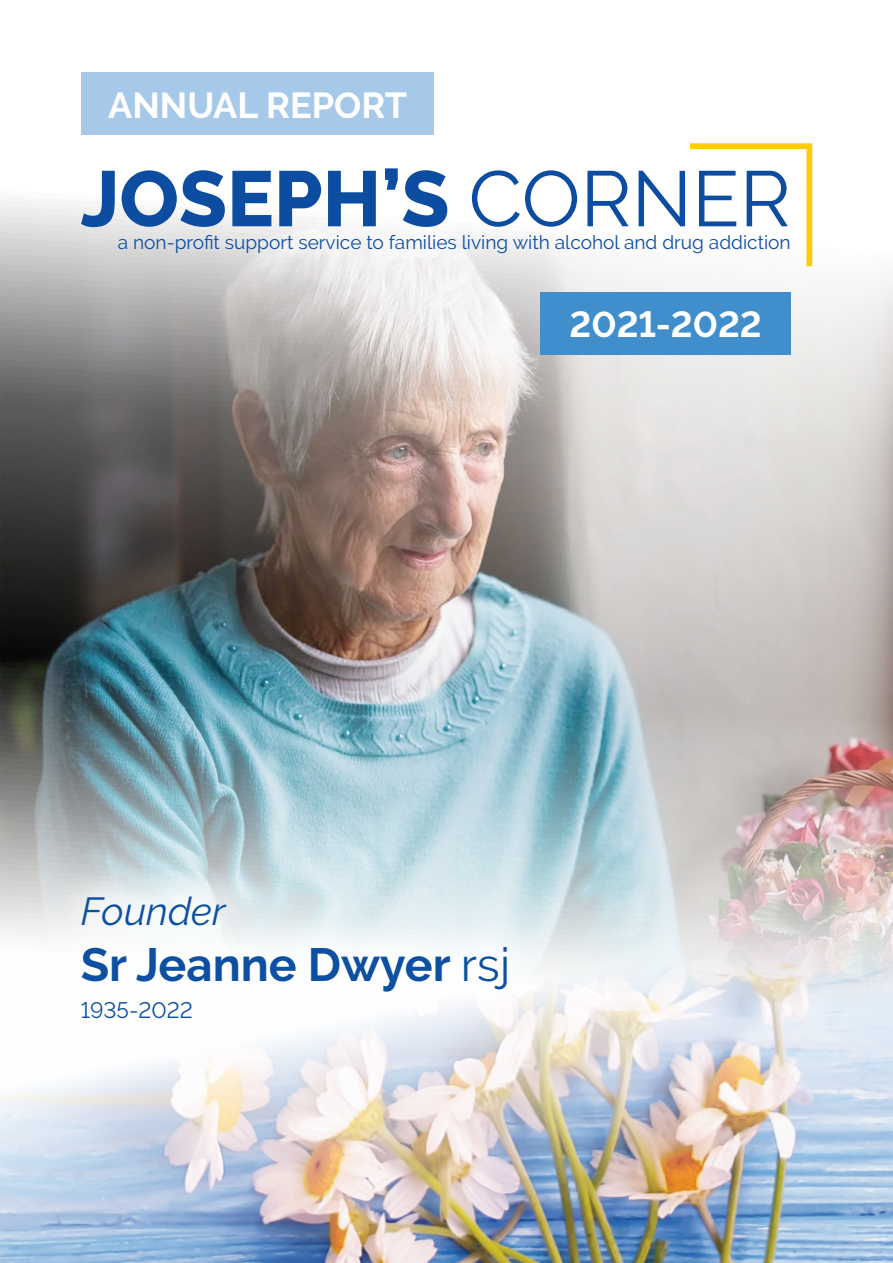
<style>
.page{position:relative;width:893px;height:1263px;background:#fff}
.page>*{position:absolute;margin:0;border:0;box-sizing:border-box;transform-origin:0 0}
.t1{font:800 78.3px "Raleway";color:#0d4da1}
.t2{font:700 46.5px "Raleway";color:#0d50a1}
.t3{font:italic 39px "Raleway";color:#0d50a1}
.t4{font:700 36px "Raleway";color:#fff}
.t5{font:22.35px "Raleway";color:#0d50a1}
.t6{font:19.05px "Raleway";color:#0d4da1}
.s1{font-weight:400}
</style>
<div class="page">
<img style="left:0;top:200px;width:893px;height:511px">
<img style="left:0;top:711px;width:893px;height:552px">
<div style="left:81px;top:72px;width:353px;height:63px;background:#a6c9ea"></div>
<div style="left:541px;top:292px;width:250px;height:62px;background:#408ecc"></div>
<svg style="left:684px;top:143px;width:131px;height:129px"></svg>
<svg style="left:43px;top:858px;width:503px;height:200px"></svg>
<h3 class="t4" style="left:108px;top:85px;width:300px">ANNUAL REPORT</h3>
<h1 class="t1" style="left:81px;top:154px;width:711px">JOSEPH’S <span class="s1">CORNER</span></h1>
<p class="t6" style="left:118px;top:231px;width:674px">a non-profit support service to families living with alcohol and drug addiction</p>
<h3 class="t4" style="left:570px;top:304px;width:194px">2021-2022</h3>
<h3 class="t3" style="left:81px;top:889px;width:146px">Founder</h3>
<h2 class="t2" style="left:81px;top:938px;width:431px">Sr Jeanne Dwyer <span class="s1">rsj</span></h2>
<p class="t5" style="left:81px;top:997px;width:113px">1935-2022</p>
</div>
